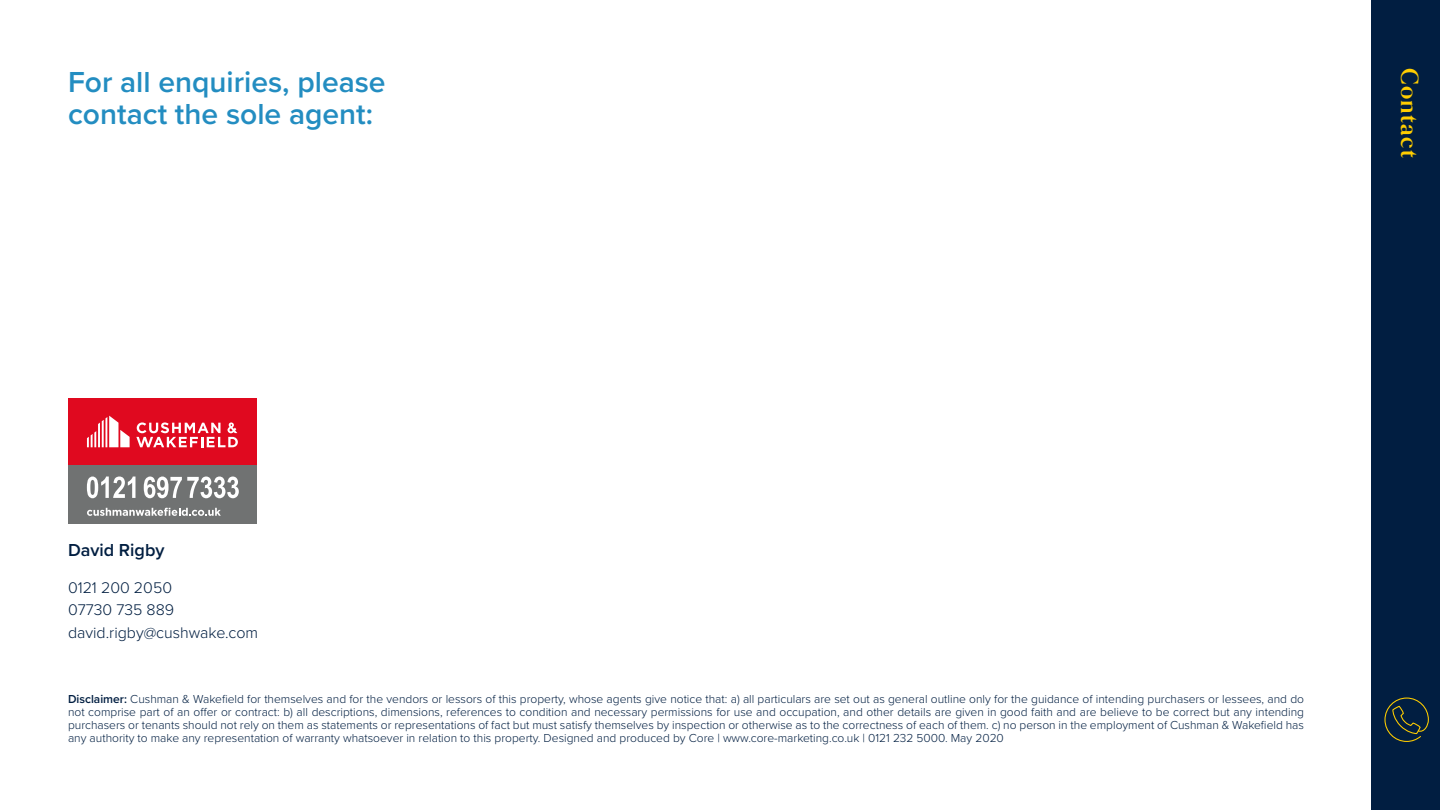
<style>
.page{position:relative;width:1440px;height:810px;background:#fff}
.page>*{position:absolute;margin:0;border:0;box-sizing:border-box;transform-origin:0 0}
.t1{font:600 30px/32px "Proxima Nova";color:#238dc1}
.t2{font:700 24px "Orpheus Pro";letter-spacing:.055em;color:#ffcd00}
.t3{font:600 18px "Proxima Nova";color:#011e41}
.t4{font:300 16px/22.8px "Proxima Nova";color:#011e41}
.t5{font:300 12px/13px "Proxima Nova";color:#011e41;text-align:justify}
.s1{font-weight:600}
</style>
<div class="page">
<div style="left:1372px;top:0;width:68px;height:810px;background:#011e41"></div>
<svg style="left:1384px;top:698px;width:45px;height:44px"></svg>
<div style="left:68px;top:398px;width:188px;height:125px;background:#e0091f"></div>
<svg style="left:87px;top:416px;width:43px;height:31px"></svg>
<svg style="left:136px;top:422px;width:102px;height:25px"></svg>
<div style="left:68px;top:465px;width:188px;height:58px;background:#707272"></div>
<svg style="left:87px;top:508px;width:134px;height:8px"></svg>
<svg style="left:87px;top:477px;width:49px;height:21px"></svg>
<svg style="left:144px;top:477px;width:95px;height:21px"></svg>
<h1 class="t1" style="left:68px;top:65px;width:319px">For all enquiries, please contact the sole agent:</h1>
<h2 class="t2" style="left:1425px;top:68px;width:91px;rotate:90deg">Contact</h2>
<h3 class="t3" style="left:68px;top:536px;width:98px">David Rigby</h3>
<h3 class="t4" style="left:68px;top:575px;width:192px">0121 200 2050<br>07730 735 889 david.rigby@cushwake.com</h3>
<p class="t5" style="left:68px;top:692px;width:1238px"><span class="s1">Disclaimer:</span> Cushman &amp; Wakefield for themselves and for the vendors or lessors of this property, whose agents give notice that: a) all particulars are set out as general outline only for the guidance of intending purchasers or lessees, and do not comprise part of an offer or contract: b) all descriptions, dimensions, references to condition and necessary permissions for use and occupation, and other details are given in good faith and are believe to be correct but any intending purchasers or tenants should not rely on them as statements or representations of fact but must satisfy themselves by inspection or otherwise as to the correctness of each of them. c) no person in the employment of Cushman &amp; Wakefield has any authority to make any representation of warranty whatsoever in relation to this property. Designed and produced by Core | www.core-marketing.co.uk | 0121 232 5000. May 2020</p>
</div>
